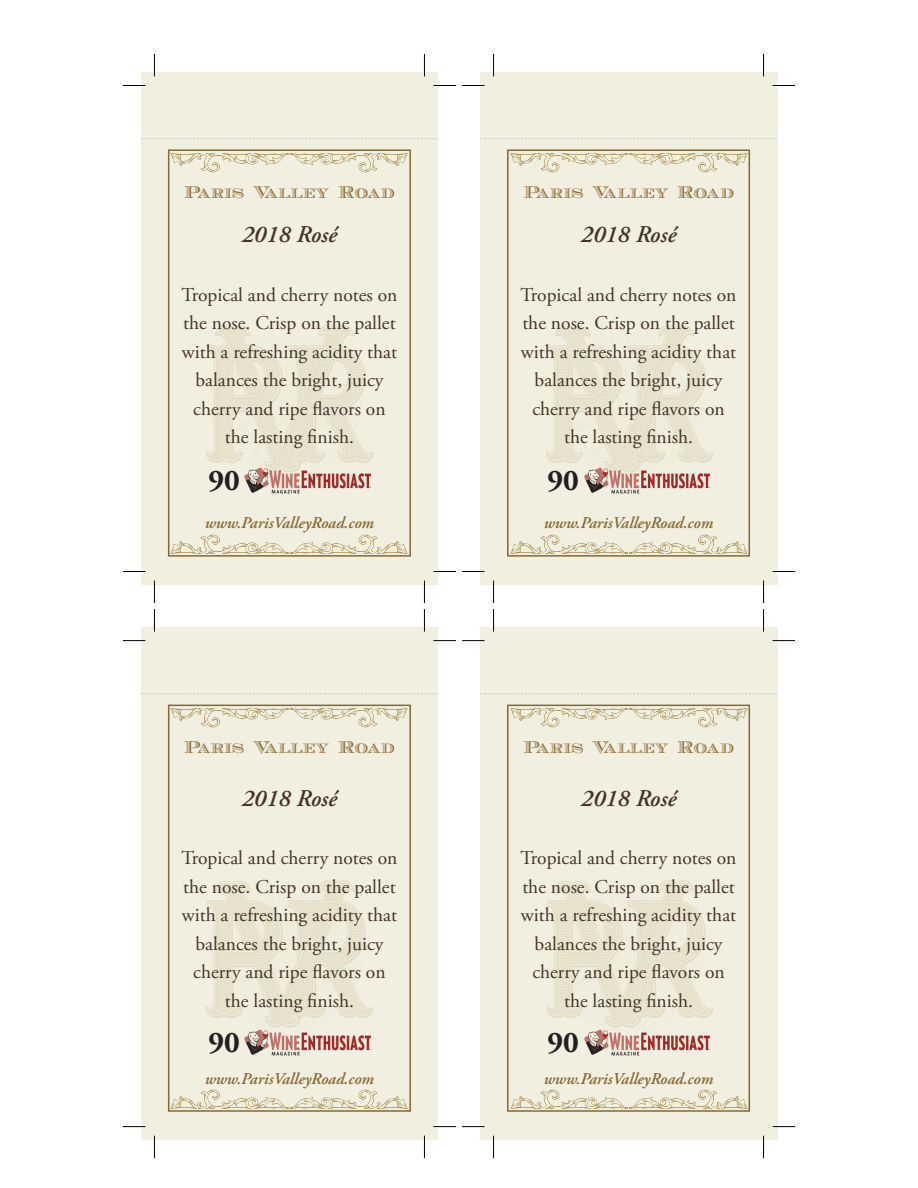
<style>
.page{position:relative;width:918px;height:1188px;background:#fff}
.page>*{position:absolute;margin:0;border:0;box-sizing:border-box;transform-origin:0 0}
.t1{font:700 30.15px "Adobe Garamond Pro";color:#231f20}
.t2{font:italic 600 24px "Adobe Garamond Pro";color:#443427}
.t3{font:19.5px/28.5px "Adobe Garamond Pro";color:#443427;text-align:center}
.t4{font:17.25px "Ecuyer DAX";color:#87672f}
.t5{font:italic 600 16.5px "Adobe Garamond Pro";color:#87672f}
</style>
<div class="page">
<div style="left:141px;top:72px;width:297px;height:513px;background:#f1efe0"></div>
<div style="left:168px;top:149px;width:243px;height:408px;border:2px solid #87672f"></div>
<svg style="left:141px;top:138px;width:297px;height:1px"></svg>
<img style="left:171px;top:534px;width:237px;height:20px">
<img style="left:171px;top:153px;width:237px;height:20px">
<img style="left:206px;top:325px;width:168px;height:141px">
<svg style="left:123px;top:85px;width:22px;height:1px"></svg>
<svg style="left:433px;top:85px;width:23px;height:1px"></svg>
<svg style="left:123px;top:571px;width:22px;height:1px"></svg>
<svg style="left:433px;top:571px;width:23px;height:1px"></svg>
<svg style="left:154px;top:54px;width:1px;height:22px"></svg>
<svg style="left:154px;top:580px;width:1px;height:23px"></svg>
<svg style="left:424px;top:54px;width:1px;height:22px"></svg>
<svg style="left:424px;top:580px;width:1px;height:23px"></svg>
<div style="left:141px;top:627px;width:297px;height:513px;background:#f1efe0"></div>
<div style="left:168px;top:705px;width:243px;height:407px;border:2px solid #87672f"></div>
<svg style="left:141px;top:693px;width:297px;height:1px"></svg>
<img style="left:171px;top:1089px;width:237px;height:20px">
<img style="left:171px;top:708px;width:237px;height:20px">
<img style="left:206px;top:880px;width:168px;height:147px">
<hr style="left:123px;top:640px;width:22px;height:2px;background:#fff">
<hr style="left:433px;top:640px;width:23px;height:2px;background:#fff">
<hr style="left:123px;top:1126px;width:22px;height:2px;background:#fff">
<hr style="left:433px;top:1126px;width:23px;height:2px;background:#fff">
<svg style="left:123px;top:640px;width:22px;height:1px"></svg>
<svg style="left:433px;top:640px;width:23px;height:1px"></svg>
<svg style="left:123px;top:1126px;width:22px;height:1px"></svg>
<svg style="left:433px;top:1126px;width:23px;height:1px"></svg>
<svg style="left:154px;top:609px;width:1px;height:23px"></svg>
<svg style="left:154px;top:1136px;width:1px;height:22px"></svg>
<svg style="left:424px;top:609px;width:1px;height:23px"></svg>
<svg style="left:424px;top:1136px;width:1px;height:22px"></svg>
<div style="left:480px;top:72px;width:297px;height:513px;background:#f1efe0"></div>
<div style="left:507px;top:149px;width:243px;height:408px;border:2px solid #87672f"></div>
<svg style="left:480px;top:138px;width:297px;height:1px"></svg>
<img style="left:510px;top:534px;width:237px;height:20px">
<img style="left:510px;top:153px;width:237px;height:20px">
<img style="left:546px;top:325px;width:168px;height:141px">
<svg style="left:462px;top:85px;width:23px;height:1px"></svg>
<svg style="left:773px;top:85px;width:22px;height:1px"></svg>
<svg style="left:462px;top:571px;width:23px;height:1px"></svg>
<svg style="left:773px;top:571px;width:22px;height:1px"></svg>
<svg style="left:493px;top:54px;width:1px;height:22px"></svg>
<svg style="left:493px;top:580px;width:1px;height:23px"></svg>
<svg style="left:763px;top:54px;width:1px;height:22px"></svg>
<svg style="left:763px;top:580px;width:1px;height:23px"></svg>
<div style="left:480px;top:627px;width:297px;height:513px;background:#f1efe0"></div>
<div style="left:507px;top:705px;width:243px;height:407px;border:2px solid #87672f"></div>
<svg style="left:480px;top:693px;width:297px;height:1px"></svg>
<img style="left:510px;top:1089px;width:237px;height:20px">
<img style="left:510px;top:708px;width:237px;height:20px">
<img style="left:546px;top:880px;width:168px;height:147px">
<hr style="left:462px;top:640px;width:23px;height:2px;background:#fff">
<hr style="left:773px;top:640px;width:22px;height:2px;background:#fff">
<hr style="left:462px;top:1126px;width:23px;height:2px;background:#fff">
<hr style="left:773px;top:1126px;width:22px;height:2px;background:#fff">
<svg style="left:462px;top:640px;width:23px;height:1px"></svg>
<svg style="left:773px;top:640px;width:22px;height:1px"></svg>
<svg style="left:462px;top:1126px;width:23px;height:1px"></svg>
<svg style="left:773px;top:1126px;width:22px;height:1px"></svg>
<svg style="left:493px;top:609px;width:1px;height:23px"></svg>
<svg style="left:493px;top:1136px;width:1px;height:22px"></svg>
<svg style="left:763px;top:609px;width:1px;height:23px"></svg>
<svg style="left:763px;top:1136px;width:1px;height:22px"></svg>
<img style="left:244px;top:466px;width:128px;height:28px">
<img style="left:244px;top:1027px;width:128px;height:29px">
<img style="left:584px;top:466px;width:127px;height:28px">
<img style="left:584px;top:1027px;width:127px;height:29px">
<p class="t4" style="left:184px;top:182px;width:212px">Paris Valley Road</p>
<p class="t4" style="left:523px;top:182px;width:212px">Paris Valley Road</p>
<p class="t2" style="left:242px;top:221px;width:97px">2018 Rosé</p>
<p class="t2" style="left:581px;top:221px;width:97px">2018 Rosé</p>
<p class="t3" style="left:181px;top:281px;width:217px">Tropical and cherry notes on the nose. Crisp on the pallet with a refreshing acidity that balances the bright, juicy cherry and ripe flavors on the lasting finish.</p>
<p class="t3" style="left:521px;top:281px;width:217px">Tropical and cherry notes on the nose. Crisp on the pallet with a refreshing acidity that balances the bright, juicy cherry and ripe flavors on the lasting finish.</p>
<p class="t1" style="left:208px;top:463px;width:33px">90</p>
<p class="t1" style="left:548px;top:463px;width:33px">90</p>
<p class="t5" style="left:205px;top:514px;width:171px">www.ParisValleyRoad.com</p>
<p class="t5" style="left:544px;top:514px;width:171px">www.ParisValleyRoad.com</p>
<p class="t4" style="left:184px;top:737px;width:212px">Paris Valley Road</p>
<p class="t4" style="left:523px;top:737px;width:212px">Paris Valley Road</p>
<p class="t2" style="left:242px;top:784px;width:97px">2018 Rosé</p>
<p class="t2" style="left:581px;top:784px;width:97px">2018 Rosé</p>
<p class="t3" style="left:181px;top:844px;width:217px">Tropical and cherry notes on the nose. Crisp on the pallet with a refreshing acidity that balances the bright, juicy cherry and ripe flavors on the lasting finish.</p>
<p class="t3" style="left:521px;top:844px;width:217px">Tropical and cherry notes on the nose. Crisp on the pallet with a refreshing acidity that balances the bright, juicy cherry and ripe flavors on the lasting finish.</p>
<p class="t1" style="left:208px;top:1025px;width:33px">90</p>
<p class="t1" style="left:548px;top:1025px;width:33px">90</p>
<p class="t5" style="left:205px;top:1069px;width:171px">www.ParisValleyRoad.com</p>
<p class="t5" style="left:544px;top:1069px;width:171px">www.ParisValleyRoad.com</p>
</div>
